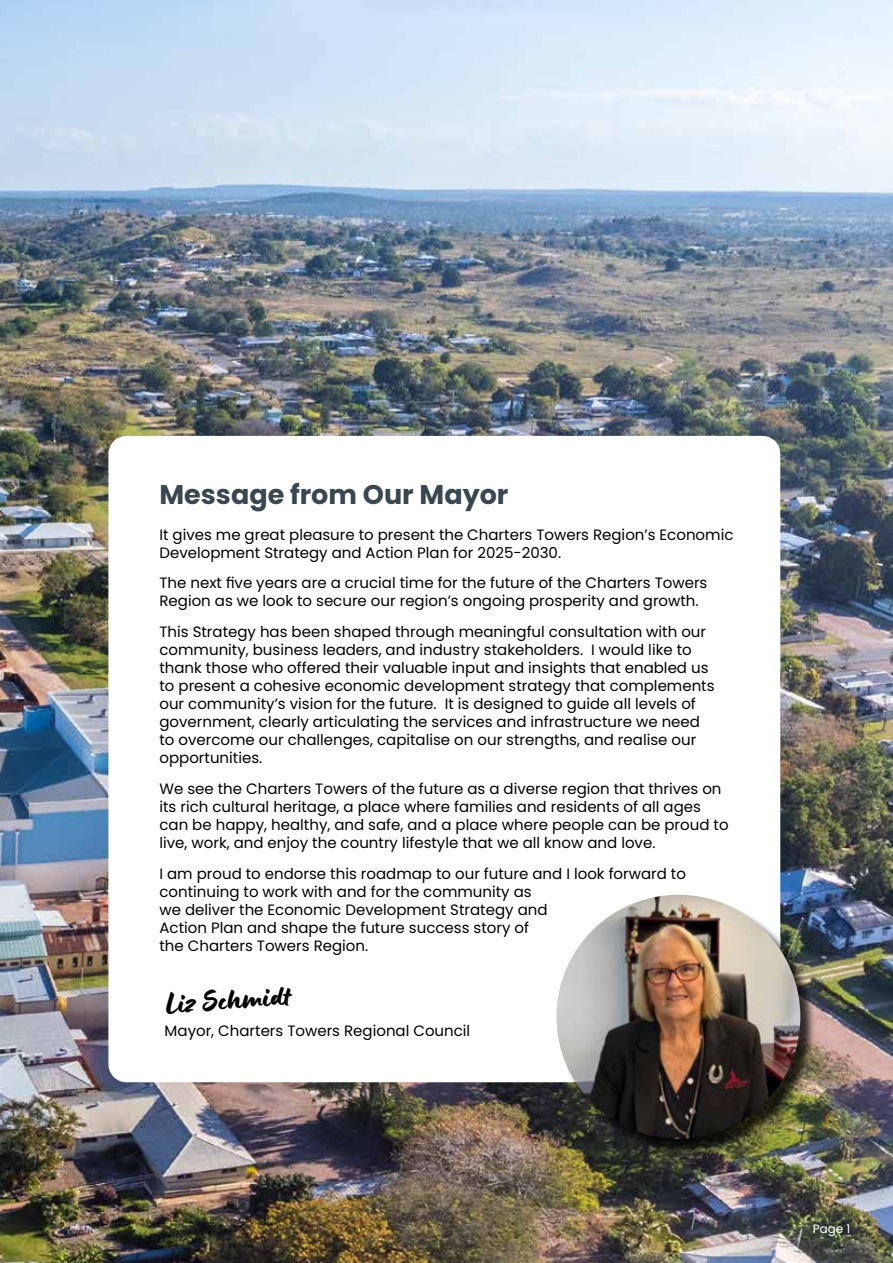
<style>
.page{position:relative;width:893px;height:1263px;background:#fff}
.page>*{position:absolute;margin:0;border:0;box-sizing:border-box;transform-origin:0 0}
.t1{font:33px "Lumios Brush";color:#000}
.t2{font:700 27px "Poppins";color:#39474f}
.t3{font:15px/18px "Poppins";color:#000}
.t4{font:12px "Poppins";color:#fff}
</style>
<div class="page">
<img style="left:0;top:0;width:893px;height:1263px">
<svg style="left:108px;top:436px;width:672px;height:646px"></svg>
<div style="left:559px;top:897px;width:258px;height:258px;background:#000;opacity:.75"></div>
<img style="left:556px;top:895px;width:244px;height:243px">
<h2 class="t2" style="left:159px;top:479px;width:351px">Message from Our Mayor</h2>
<p class="t3" style="left:159px;top:525px;width:575px">It gives me great pleasure to present the Charters Towers Region’s Economic<br>Development Strategy and Action Plan for 2025-2030.</p>
<p class="t3" style="left:159px;top:574px;width:549px">The next five years are a crucial time for the future of the Charters Towers<br>Region as we look to secure our region’s ongoing prosperity and growth.</p>
<p class="t3" style="left:159px;top:623px;width:557px">This Strategy has been shaped through meaningful consultation with our community, business leaders, and industry stakeholders. I would like to thank those who offered their valuable input and insights that enabled us to present a cohesive economic development strategy that complements our community’s vision for the future. It is designed to guide all levels of government, clearly articulating the services and infrastructure we need to overcome our challenges, capitalise on our strengths, and realise our opportunities.</p>
<p class="t3" style="left:159px;top:780px;width:571px">We see the Charters Towers of the future as a diverse region that thrives on its rich cultural heritage, a place where families and residents of all ages can be happy, healthy, and safe, and a place where people can be proud to live, work, and enjoy the country lifestyle that we all know and love.</p>
<p class="t3" style="left:159px;top:864px;width:528px">I am proud to endorse this roadmap to our future and I look forward to continuing to work with and for the community as<br>we deliver the Economic Development Strategy and<br>Action Plan and shape the future success story of<br>the Charters Towers Region.</p>
<h1 class="t1" style="left:164px;top:981px;width:127px;rotate:-4deg">Liz Schmidt</h1>
<p class="t3" style="left:165px;top:1022px;width:307px">Mayor, Charters Towers Regional Council</p>
<p class="t4" style="left:813px;top:1222px;width:39px">Page 1</p>
</div>
